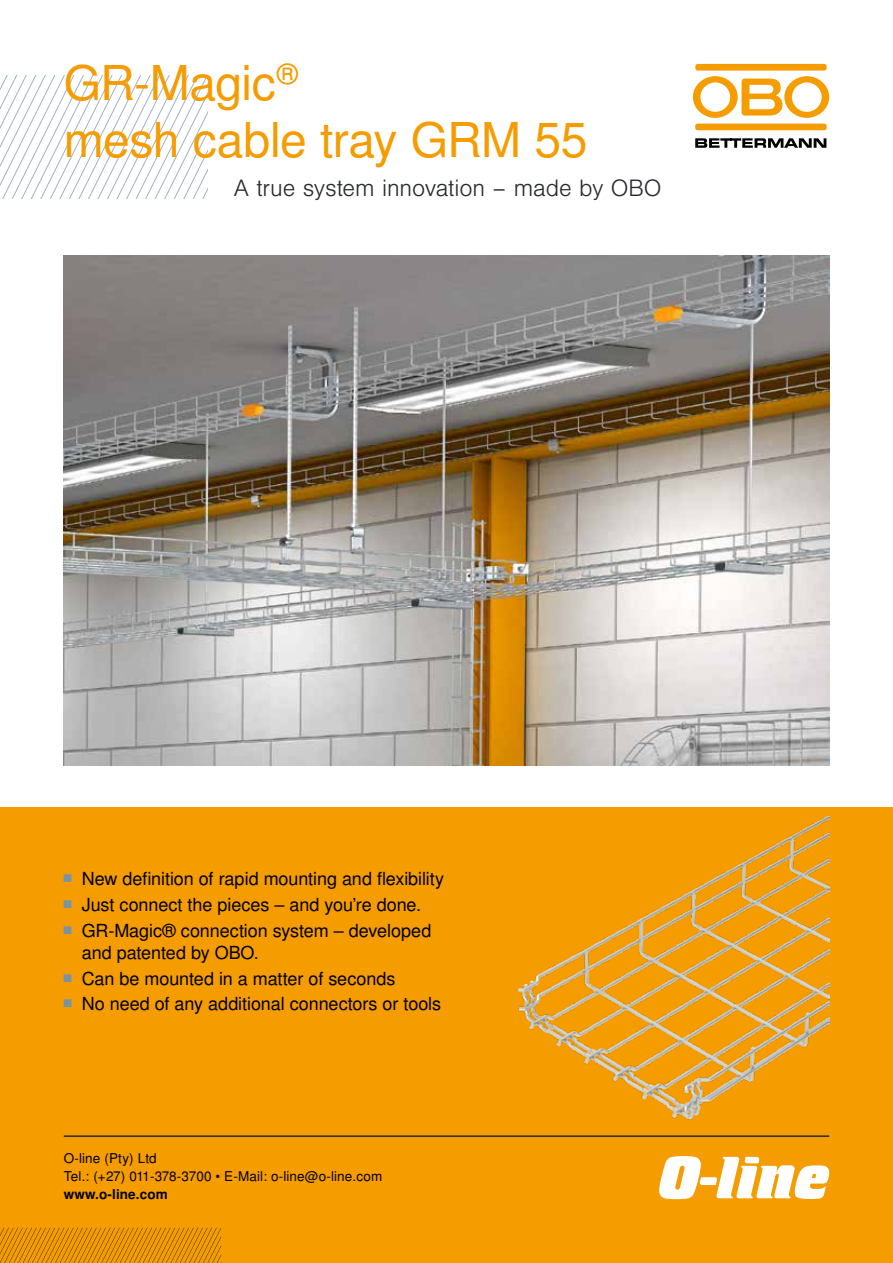
<style>
.page{position:relative;width:893px;height:1263px;background:#fff}
.page>*{position:absolute;margin:0;border:0;box-sizing:border-box;transform-origin:0 0}
.t1{font:48px/57px "Nimbus San LOT";letter-spacing:-.01em;color:#f59c00}
.t2{font:300 22.5px "Nimbus San LOT";letter-spacing:-.005em;color:#282a31}
.t3{font:18px/21.6px "Nimbus San LOT";letter-spacing:-.005em;color:#000}
.t4{font:13.5px/18px "Nimbus San LOT";letter-spacing:.01em;color:#000}
.t5{font:700 13.5px "Nimbus San LOT";letter-spacing:.01em;color:#000}
</style>
<div class="page">
<div style="left:0;top:808px;width:893px;height:455px;background:#f59c00"></div>
<img style="left:64px;top:255px;width:765px;height:510px">
<svg style="left:0;top:76px;width:207px;height:123px"></svg>
<svg style="left:0;top:1228px;width:221px;height:35px"></svg>
<hr style="left:64px;top:1135px;width:765px;height:2px;background:#282a31">
<svg style="left:659px;top:1156px;width:170px;height:44px"></svg>
<div style="left:695px;top:124px;width:132px;height:6px;background:#f59c00;border-radius:2px"></div>
<svg style="left:693px;top:76px;width:136px;height:42px"></svg>
<div style="left:695px;top:64px;width:132px;height:7px;background:#f59c00;border-radius:2px"></div>
<svg style="left:695px;top:138px;width:131px;height:10px"></svg>
<img style="left:517px;top:816px;width:312px;height:304px">
<h1 class="t1" style="left:64px;top:56px;width:525px">GR-Magic<sup>®<br></sup>mesh cable tray GRM 55</h1>
<p class="t2" style="left:234px;top:175px;width:429px">A true system innovation – made by OBO</p>
<p class="t3" style="left:64px;top:869px;width:382px"><sup>■</sup> New definition of rapid mounting and flexibility</p>
<p class="t3" style="left:64px;top:895px;width:359px"><sup>■</sup> Just connect the pieces – and you’re done.</p>
<p class="t3" style="left:82px;top:920px;width:351px;text-indent:-18px"><sup>■</sup> GR-Magic® connection system – developed and patented by OBO.</p>
<p class="t3" style="left:64px;top:968px;width:333px"><sup>■</sup> Can be mounted in a matter of seconds</p>
<p class="t3" style="left:64px;top:994px;width:379px"><sup>■</sup> No need of any additional connectors or tools</p>
<p class="t4" style="left:64px;top:1150px;width:320px">O-line (Pty) Ltd<br>Tel.: (+27) 011-378-3700 • E-Mail: o-line@o-line.com</p>
<p class="t5" style="left:64px;top:1186px;width:106px">www.o-line.com</p>
</div>
